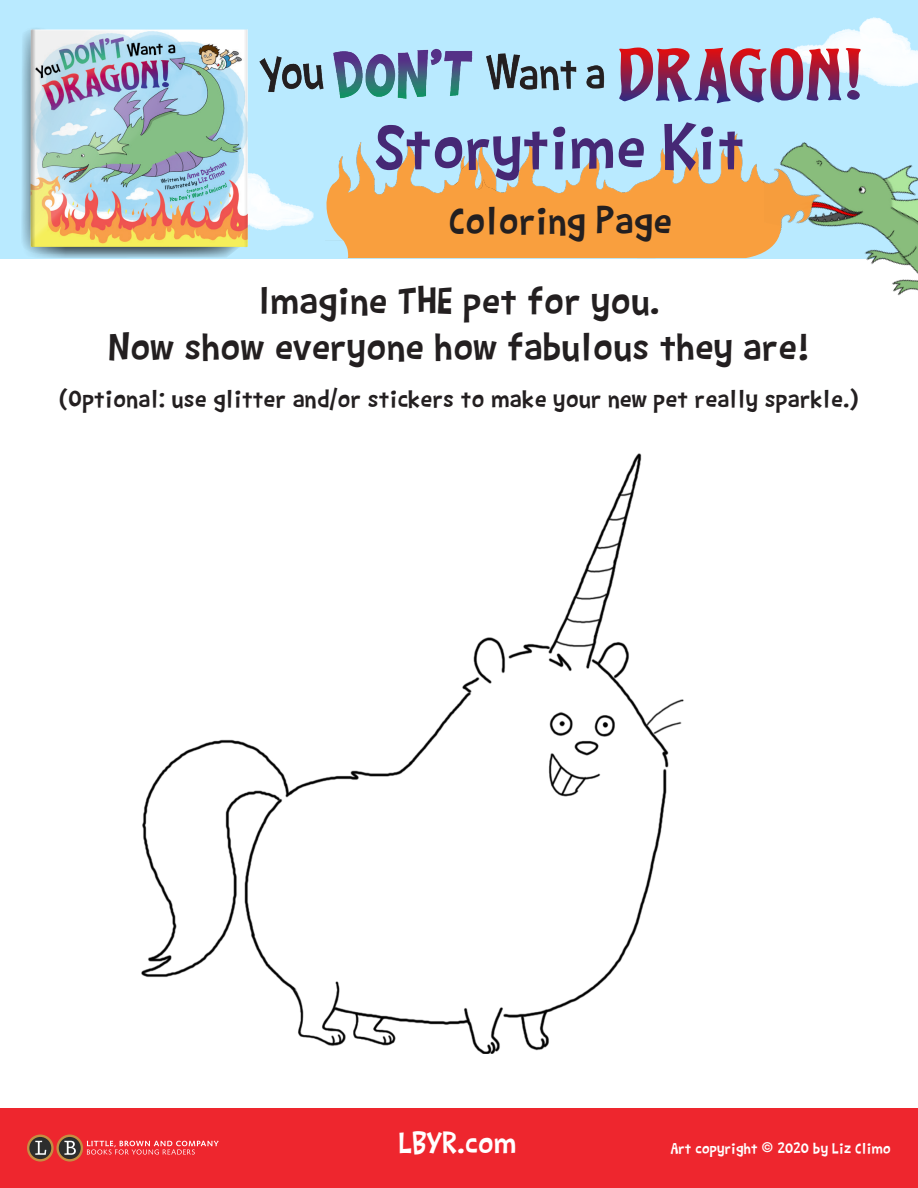
<style>
.page{position:relative;width:918px;height:1188px;background:#fff}
.page>*{position:absolute;margin:0;border:0;box-sizing:border-box;transform-origin:0 0}
.T{font:67.5px "Barthowheel";letter-spacing:.01em;color:#462875}
.T-2{font:42px "Barthowheel";letter-spacing:.01em;color:#231f20}
.T-3{font:33px "Barthowheel";letter-spacing:.01em;color:#fff}
.T-4{font:27px "Barthowheel";letter-spacing:.01em;color:#231f20}
.T-5{font:16.5px "Barthowheel";letter-spacing:.01em;color:#fff}
</style>
<div class="page">
<div style="left:0;top:1108px;width:918px;height:80px;background:#ee262e"></div>
<svg style="left:27px;top:1135px;width:192px;height:27px"></svg>
<img style="left:141px;top:453px;width:543px;height:601px">
<div style="left:0;top:0;width:918px;height:258px;background:#b9eaff"></div>
<img style="left:857px;top:165px;width:61px;height:131px">
<img style="left:131px;top:173px;width:184px;height:86px">
<img style="left:722px;top:142px;width:135px;height:117px">
<img style="left:506px;top:133px;width:258px;height:67px">
<img style="left:326px;top:142px;width:180px;height:93px">
<img style="left:795px;top:17px;width:123px;height:70px">
<svg style="left:22px;top:28px;width:225px;height:230px"></svg>
<svg style="left:36px;top:29px;width:206px;height:218px;background:#f2d15d"></svg>
<img style="left:29px;top:30px;width:213px;height:200px">
<svg style="left:242px;top:29px;width:6px;height:218px"></svg>
<svg style="left:30px;top:29px;width:6px;height:218px"></svg>
<img style="left:260px;top:48px;width:345px;height:51px">
<svg style="left:619px;top:48px;width:242px;height:56px"></svg>
<div style="left:338px;top:200px;width:446px;height:58px;background:#f99f3e"></div>
<p class="T" style="left:376px;top:109px;width:369px">Storytime Kit</p>
<p class="T-2" style="left:449px;top:197px;width:225px">Coloring Page</p>
<p class="T-2" style="left:258px;top:276px;width:403px">Imagine THE pet for you.</p>
<p class="T-2" style="left:108px;top:323px;width:703px">Now show everyone how fabulous they are!</p>
<p class="T-4" style="left:59px;top:383px;width:801px">(Optional: use glitter and/or stickers to make your new pet really sparkle.)</p>
<p class="T-3" style="left:399px;top:1124px;width:119px">LBYR.com</p>
<p class="T-5" style="left:671px;top:1139px;width:222px">Art copyright © 2020 by Liz Climo</p>
</div>
